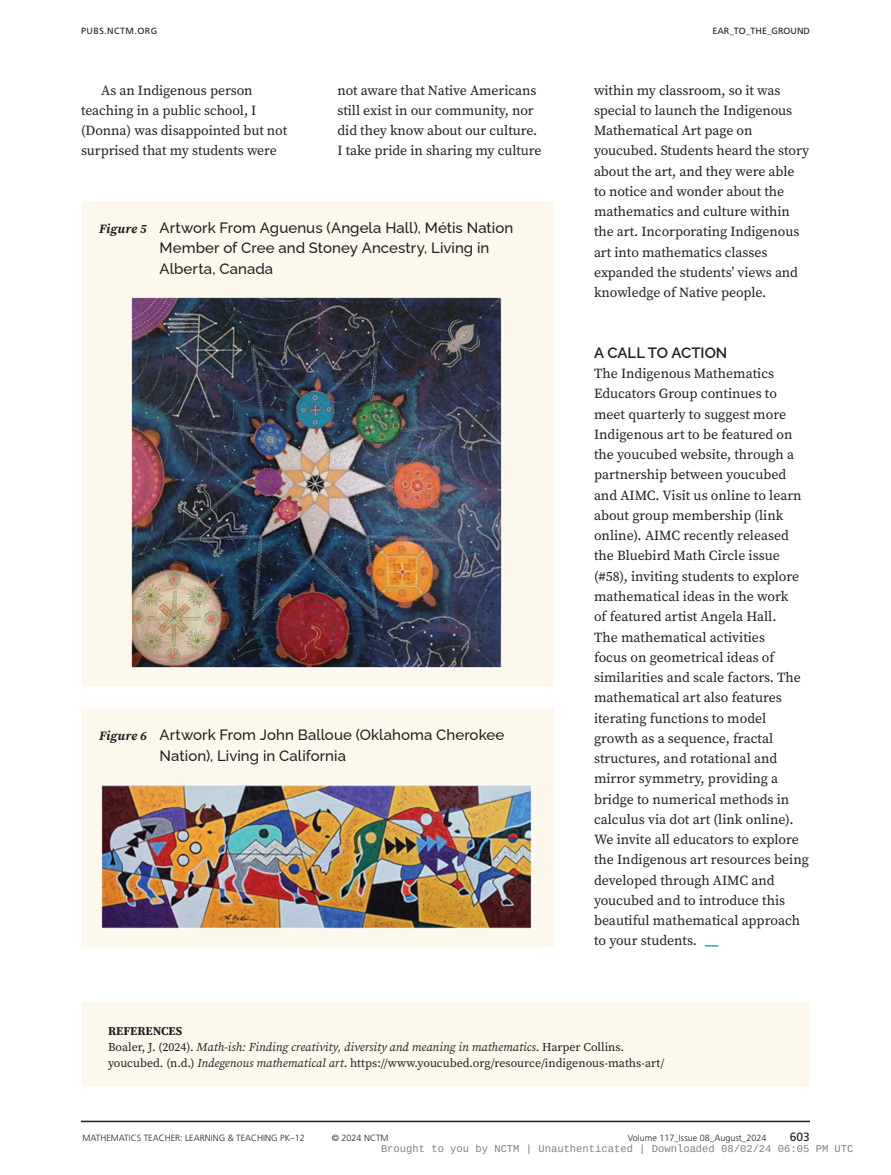
<style>
.page{position:relative;width:891px;height:1175px;background:#fff}
.page>*{position:absolute;margin:0;border:0;box-sizing:border-box;transform-origin:0 0}
.FC{font:500 15px/20.2px "Raleway";letter-spacing:.005em;color:#231f20}
._1{font:600 15px "Raleway";color:#231f20}
.T1{font:13.8px/20.2px "Source Serif Pro";color:#231f20}
.T{font:13.8px/20.2px "Source Serif Pro";letter-spacing:-.005em;color:#231f20}
.RFU{font:12px "Source Serif Pro";color:#231f20}
.RFU-2{font:italic 12px "Source Serif Pro";color:#231f20}
.BH{font:700 12px "Source Serif Pro";color:#231f20}
.t1{font:12px "Frutiger LT Std";color:#231f20}
.t2{font:10.5px "Liberation Mono";color:rgb(0 0 0/.5)}
.t3{font:300 9px "Frutiger LT Std";color:#231f20}
.t4{font:9px "Frutiger LT Std";color:#231f20}
.t5{font:9px "Frutiger LT Std";letter-spacing:.05em;color:#231f20}
.s1{font-family:"Source Serif Pro";font-weight:700;font-style:italic;font-size:12.75px}
.s2{font-weight:700;font-size:19.5px;color:#4badd8}
.s3{font-style:normal}
.s4{font-style:italic}
</style>
<div class="page">
<hr style="left:81px;top:1120px;width:729px;height:2px;background:#231f20">
<div style="left:81px;top:1002px;width:729px;height:85px;background:#fcf8ec"></div>
<div style="left:81px;top:201px;width:473px;height:486px;background:#fcf8ec"></div>
<img style="left:132px;top:297px;width:371px;height:372px">
<div style="left:81px;top:708px;width:473px;height:238px;background:#fcf8ec"></div>
<img style="left:102px;top:784px;width:431px;height:144px">
<p class="t5" style="left:81px;top:25px;width:78px">PUBS.NCTM.ORG</p>
<p class="t4" style="left:712px;top:25px;width:99px">EAR_TO_THE_GROUND</p>
<p class="T" style="left:81px;top:80px;width:208px;text-indent:20px">As an Indigenous person teaching in a public school, I (Donna) was disappointed but not surprised that my students were</p>
<p class="T" style="left:338px;top:80px;width:206px">not aware that Native Americans still exist in our community, nor did they know about our culture.<br>I take pride in sharing my culture</p>
<p class="T" style="left:594px;top:80px;width:217px">within my classroom, so it was special to launch the Indigenous<br>Mathematical Art page on youcubed. Students heard the story about the art, and they were able to notice and wonder about the mathematics and culture within the art. Incorporating Indigenous art into mathematics classes expanded the students’ views and knowledge of Native people.</p>
<p class="FC" style="left:160px;top:216px;width:355px;text-indent:-61px"><span class="s1">Figure 5</span> Artwork From Aguenus (Angela Hall), Métis Nation<br>Member of Cree and Stoney Ancestry, Living in<br>Alberta, Canada</p>
<p class="FC" style="left:160px;top:723px;width:346px;text-indent:-61px"><span class="s1">Figure 6</span> Artwork From John Balloue (Oklahoma Cherokee<br>Nation), Living in California</p>
<p class="_1" style="left:594px;top:340px;width:135px">A CALL TO ACTION</p>
<p class="T1" style="left:594px;top:363px;width:216px">The Indigenous Mathematics<br>Educators Group continues to meet quarterly to suggest more<br>Indigenous art to be featured on the youcubed website, through a partnership between youcubed and AIMC. Visit us online to learn about group membership (link online). AIMC recently released the Bluebird Math Circle issue (#58), inviting students to explore mathematical ideas in the work<br>of featured artist Angela Hall.<br>The mathematical activities<br>focus on geometrical ideas of similarities and scale factors. The mathematical art also features iterating functions to model growth as a sequence, fractal structures, and rotational and mirror symmetry, providing a bridge to numerical methods in calculus via dot art (link online).<br>We invite all educators to explore the Indigenous art resources being developed through AIMC and youcubed and to introduce this beautiful mathematical approach to your students. <span class="s2">_</span></p>
<p class="BH" style="left:108px;top:1023px;width:76px">REFERENCES</p>
<p class="RFU-2" style="left:108px;top:1039px;width:518px"><span class="s3">Boaler, J. (2024).</span> Math-ish: Finding creativity, diversity and meaning in mathematics<span class="s3">. Harper Collins.</span></p>
<p class="RFU" style="left:108px;top:1054px;width:558px">youcubed. (n.d.) <span class="s4">Indegenous mathematical art</span>. https://www.youcubed.org/resource/indigenous-maths-art/</p>
<p class="t3" style="left:82px;top:1133px;width:224px">MATHEMATICS TEACHER: LEARNING &amp; TEACHING PK–12</p>
<p class="t3" style="left:332px;top:1133px;width:58px">© 2024 NCTM</p>
<p class="t3" style="left:628px;top:1133px;width:140px">Volume 117_Issue 08_August_2024</p>
<p class="t1" style="left:790px;top:1130px;width:22px">603</p>
<p class="t2" style="left:381px;top:1143px;width:474px">Brought to you by NCTM | Unauthenticated | Downloaded 08/02/24 06:05 PM UTC</p>
</div>
